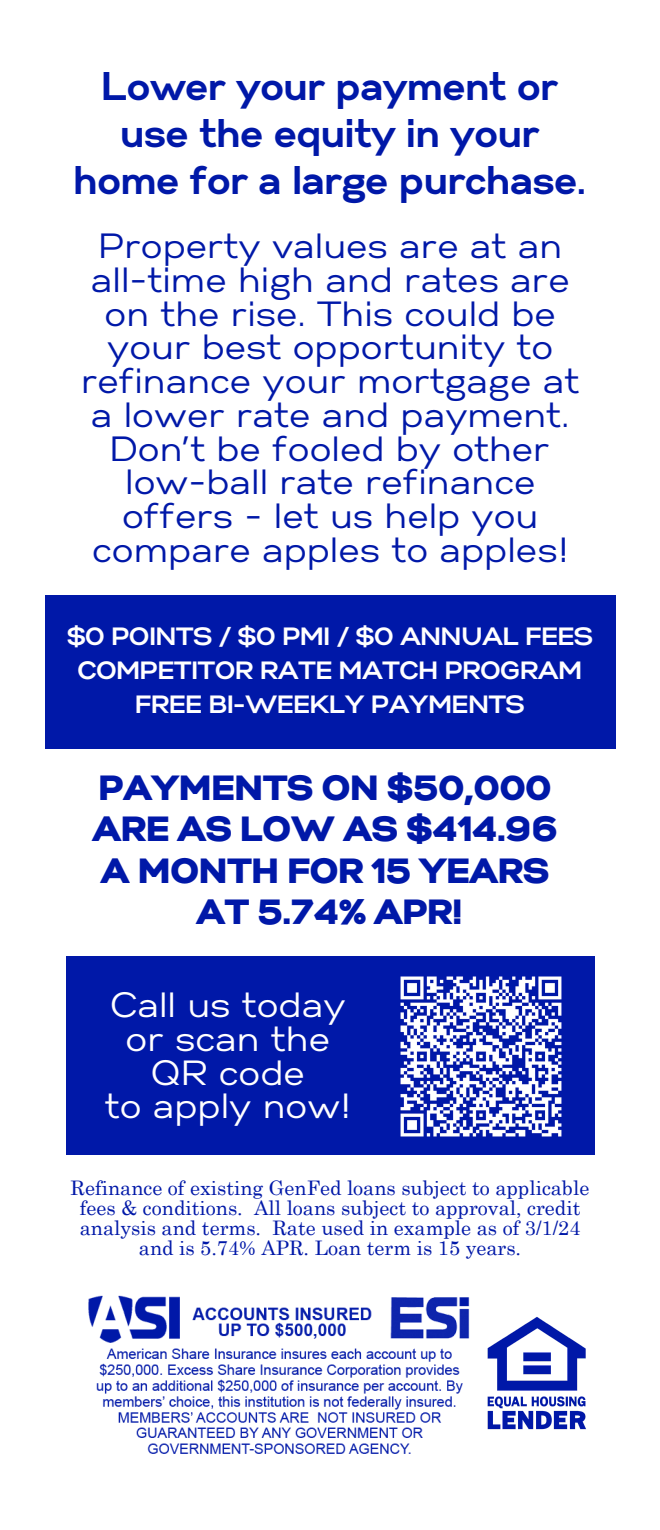
<style>
.page{position:relative;width:660px;height:1530px;background:#fff}
.page>*{position:absolute;margin:0;border:0;box-sizing:border-box;transform-origin:0 0}
.t1{font:700 40px/47px "Gabriel Sans";color:#0018a8;text-align:center}
.t2{font:35px/33.8px "Gabriel Sans";color:#0018a8;text-align:center}
.t3{font:900 35px/41.2px "Gabriel Sans";color:#0018a8;text-align:center}
.t4{font:35px/33.8px "Gabriel Sans";color:#fff;text-align:center}
.t5{font:700 25px/33.8px "Gabriel Sans";color:#fff;text-align:center}
.t6{font:20px/20px "Century Schoolbook";color:#0018a8;text-align:center}
</style>
<div class="page">
<img style="left:88px;top:1295px;width:382px;height:159px">
<img style="left:487px;top:1317px;width:99px;height:112px">
<div style="left:45px;top:595px;width:570px;height:153px;background:#0018a8"></div>
<div style="left:66px;top:957px;width:529px;height:198px;background:#0018a8"></div>
<img style="left:400px;top:976px;width:162px;height:161px">
<h2 class="t1" style="left:74px;top:65px;width:513px">Lower your payment or use the equity in your home for a large purchase.</h2>
<h3 class="t2" style="left:81px;top:231px;width:500px">Property values are at an all-time high and rates are on the rise. This could be your best opportunity to refinance your mortgage at a lower rate and payment.<br>Don’t be fooled by other low-ball rate refinance offers - let us help you compare apples to apples!</h3>
<h4 class="t5" style="left:67px;top:621px;width:527px">$0 POINTS / $0 PMI / $0 ANNUAL FEES<br>COMPETITOR RATE MATCH PROGRAM<br>FREE BI-WEEKLY PAYMENTS</h4>
<p class="t3" style="left:93px;top:769px;width:467px">PAYMENTS ON $50,000<br>ARE AS LOW AS $414.96<br>A MONTH FOR 15 YEARS<br>AT 5.74% APR!</p>
<p class="t4" style="left:105px;top:990px;width:248px">Call us today or scan the<br>QR code<br>to apply now!</p>
<p class="t6" style="left:71px;top:1178px;width:520px">Refinance of existing GenFed loans subject to applicable fees &amp; conditions. All loans subject to approval, credit analysis and terms. Rate used in example as of 3/1/24 and is 5.74% APR. Loan term is 15 years.</p>
</div>
